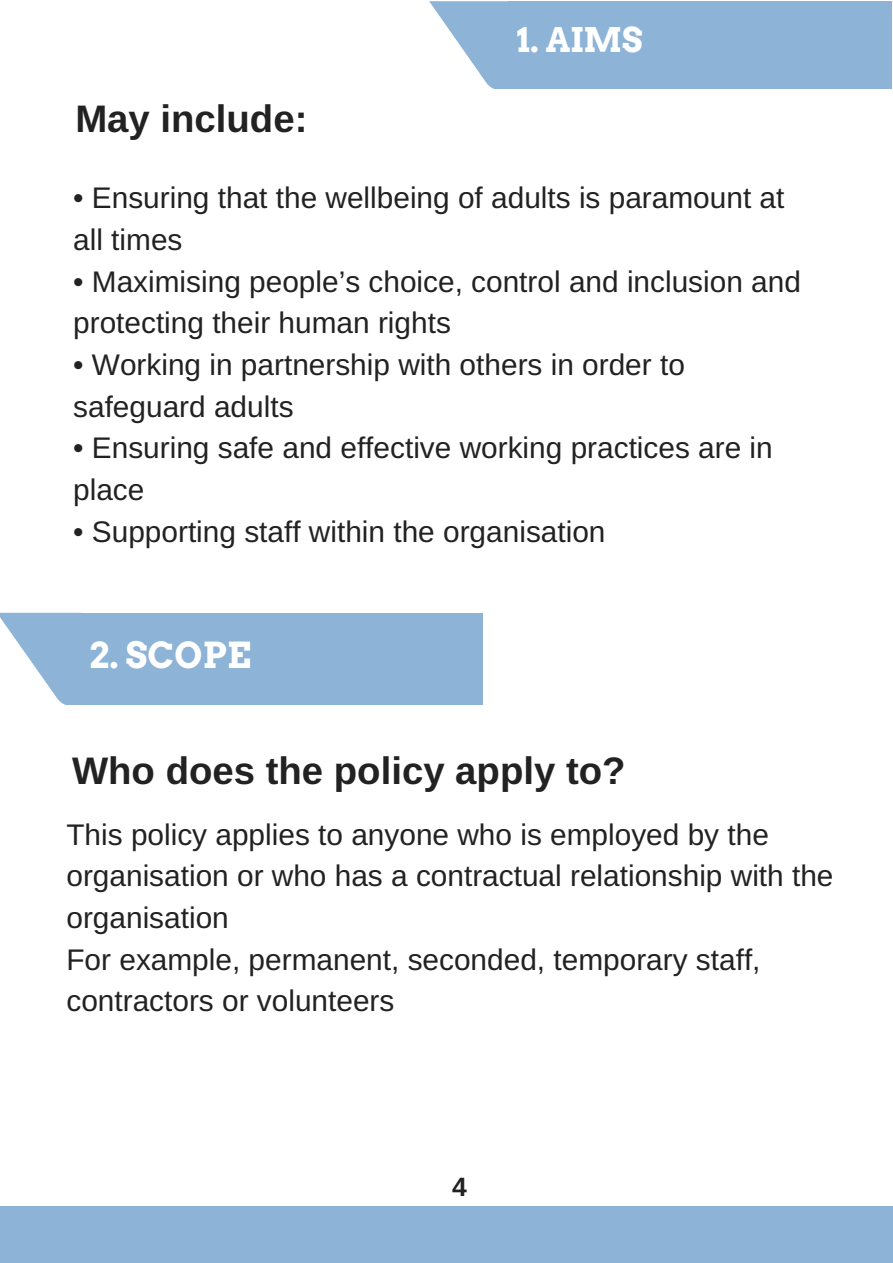
<style>
.page{position:relative;width:893px;height:1263px;background:#fff}
.page>*{position:absolute;margin:0;border:0;box-sizing:border-box;transform-origin:0 0}
.t1{font:700 38.4px "Arimo";color:#222}
.t2{font:700 35.7px "Arvo";color:#fff}
.t3{font:700 33.75px "Arvo";color:#fff}
.t4{font:29.85px/41.7px "Arimo";color:#222}
.t5{font:700 26.55px "Arimo";color:#222}
</style>
<div class="page">
<div style="left:508px;top:1px;width:350px;height:88px;background:#8db3d7"></div>
<div style="left:857px;top:1px;width:35px;height:88px;background:#8db3d7"></div>
<svg style="left:429px;top:1px;width:79px;height:88px"></svg>
<div style="left:0;top:1206px;width:893px;height:57px;background:#8db3d7"></div>
<div style="left:80px;top:613px;width:368px;height:92px;background:#8db3d7"></div>
<div style="left:446px;top:613px;width:37px;height:92px;background:#8db3d7"></div>
<svg style="left:0;top:613px;width:80px;height:92px"></svg>
<p class="t1" style="left:75px;top:97px;width:234px">May include:</p>
<p class="t3" style="left:517px;top:19px;width:127px">1. AIMS</p>
<p class="t4" style="left:73px;top:177px;width:713px">• Ensuring that the wellbeing of adults is paramount at all times</p>
<p class="t4" style="left:73px;top:260px;width:729px">• Maximising people’s choice, control and inclusion and protecting their human rights</p>
<p class="t4" style="left:73px;top:344px;width:613px">• Working in partnership with others in order to safeguard adults</p>
<p class="t4" style="left:73px;top:427px;width:701px">• Ensuring safe and effective working practices are in place</p>
<p class="t4" style="left:73px;top:510px;width:534px">• Supporting staff within the organisation</p>
<p class="t2" style="left:89px;top:633px;width:164px">2. SCOPE</p>
<p class="t1" style="left:72px;top:749px;width:555px">Who does the policy apply to?</p>
<p class="t4" style="left:66px;top:813px;width:769px">This policy applies to anyone who is employed by the organisation or who has a contractual relationship with the organisation<br>For example, permanent, seconded, temporary staff, contractors or volunteers</p>
<p class="t5" style="left:452px;top:1172px;width:16px">4</p>
</div>
